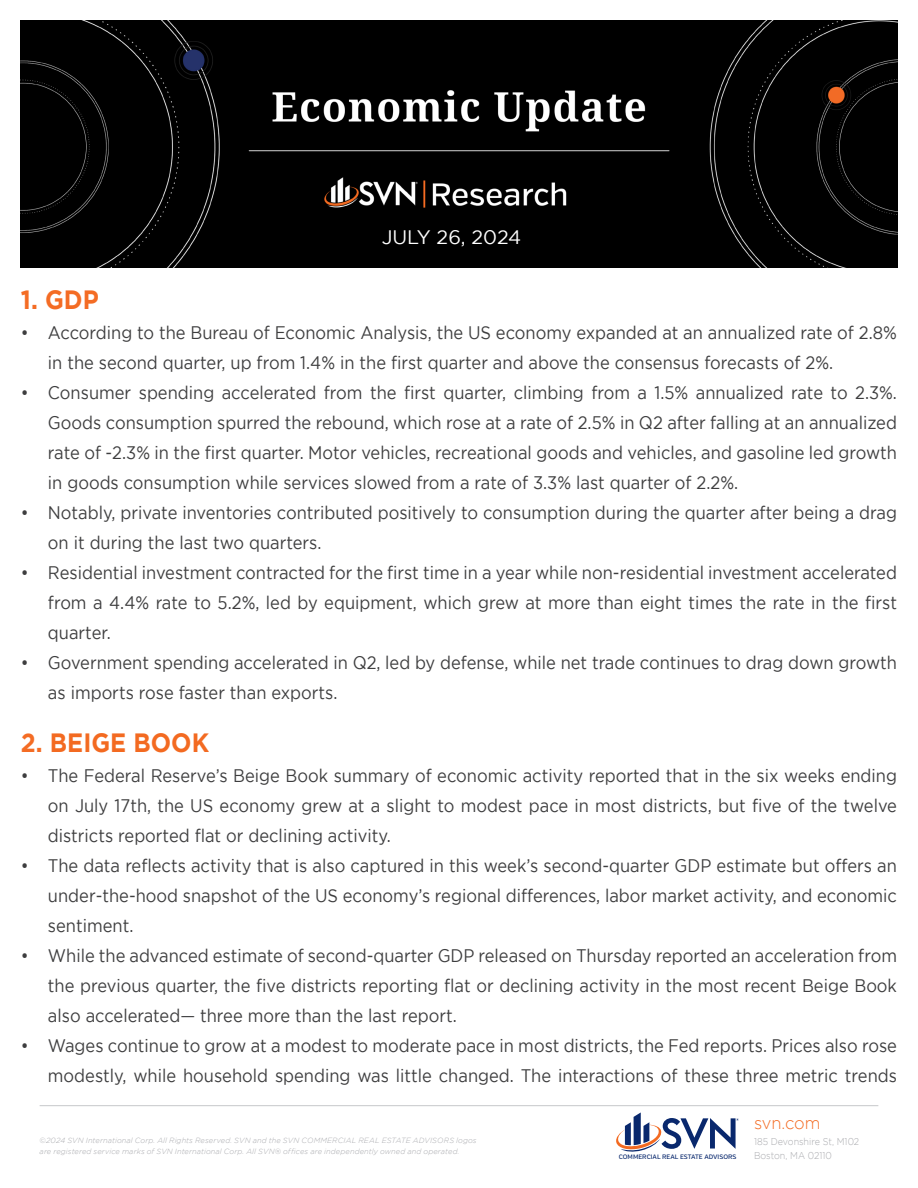
<style>
.page{position:relative;width:918px;height:1188px;background:#fff}
.page>*{position:absolute;margin:0;border:0;box-sizing:border-box;transform-origin:0 0}
.t1{font:700 26.4px "Gotham";color:#f36a21;scale:.91 1}
.t2{font:700 26.4px "Gotham";color:#f46c24;scale:.91 1}
.t3{font:19.5px "Gotham";color:#fff}
.t4{font:18.15px/30px "Gotham";color:#3e3e3f;text-align:justify;scale:.91 1}
.t5{font:300 17.4px "Gotham";letter-spacing:-.01em;color:#f36a21;scale:.95 1}
.t6{font:300 9.9px/13.5px "Gotham";color:#a8a9ad;scale:.91 1}
.t7{font:italic 300 7.5px/10.5px "Gotham";letter-spacing:.015em;color:#a8a9ad}
.t8{font:500 6.45px "Verb";color:#09286d}
.s1{color:#f46c24}
</style>
<div class="page">
<img style="left:21px;top:21px;width:876px;height:247px">
<hr style="left:40px;top:1105px;width:838px;height:1px;background:#c7c8ca">
<svg style="left:616px;top:1112px;width:123px;height:40px"></svg>
<p class="t3" style="left:382px;top:226px;width:141px">JULY 26, 2024</p>
<p class="t2" style="left:21px;top:285px;width:87px">1. GDP</p>
<p class="t4" style="left:48px;top:317px;width:934px;text-indent:-27px">• According to the Bureau of Economic Analysis, the US economy expanded at an annualized rate of 2.8% in the second quarter, up from 1.4% in the first quarter and above the consensus forecasts of 2%.</p>
<p class="t4" style="left:48px;top:377px;width:935px;text-indent:-27px">• Consumer spending accelerated from the first quarter, climbing from a 1.5% annualized rate to 2.3%.<br>Goods consumption spurred the rebound, which rose at a rate of 2.5% in Q2 after falling at an annualized rate of -2.3% in the first quarter. Motor vehicles, recreational goods and vehicles, and gasoline led growth in goods consumption while services slowed from a rate of 3.3% last quarter of 2.2%.</p>
<p class="t4" style="left:48px;top:497px;width:935px;text-indent:-27px">• Notably, private inventories contributed positively to consumption during the quarter after being a drag on it during the last two quarters.</p>
<p class="t4" style="left:48px;top:557px;width:935px;text-indent:-27px">• Residential investment contracted for the first time in a year while non-residential investment accelerated from a 4.4% rate to 5.2%, led by equipment, which grew at more than eight times the rate in the first quarter.</p>
<p class="t4" style="left:48px;top:647px;width:935px;text-indent:-27px">• Government spending accelerated in Q2, led by defense, while net trade continues to drag down growth as imports rose faster than exports.</p>
<p class="t1" style="left:21px;top:727px;width:208px"><span class="s1">2.</span> BEIGE BOOK</p>
<p class="t4" style="left:48px;top:760px;width:935px;text-indent:-27px">• The Federal Reserve’s Beige Book summary of economic activity reported that in the six weeks ending on July 17th, the US economy grew at a slight to modest pace in most districts, but five of the twelve districts reported flat or declining activity.</p>
<p class="t4" style="left:48px;top:850px;width:935px;text-indent:-27px">• The data reflects activity that is also captured in this week’s second-quarter GDP estimate but offers an under-the-hood snapshot of the US economy’s regional differences, labor market activity, and economic sentiment.</p>
<p class="t4" style="left:48px;top:940px;width:935px;text-indent:-27px">• While the advanced estimate of second-quarter GDP released on Thursday reported an acceleration from the previous quarter, the five districts reporting flat or declining activity in the most recent Beige Book also accelerated— three more than the last report.</p>
<p class="t4" style="left:21px;top:1030px;width:964px;text-align:right">• Wages continue to grow at a modest to moderate pace in most districts, the Fed reports. Prices also rose modestly, while household spending was little changed. The interactions of these three metric trends</p>
<p class="t7" style="left:40px;top:1136px;width:438px">©2024 SVN International Corp. All Rights Reserved. SVN and the SVN COMMERCIAL REAL ESTATE ADVISORS logos are registered service marks of SVN International Corp. All SVN® offices are independently owned and operated.</p>
<p class="t8" style="left:619px;top:1153px;width:119px">COMMERCIAL REAL ESTATE ADVISORS</p>
<p class="t5" style="left:754px;top:1113px;width:71px">svn.com</p>
<p class="t6" style="left:754px;top:1135px;width:117px">185 Devonshire St, M102<br>Boston, MA 02110</p>
</div>
